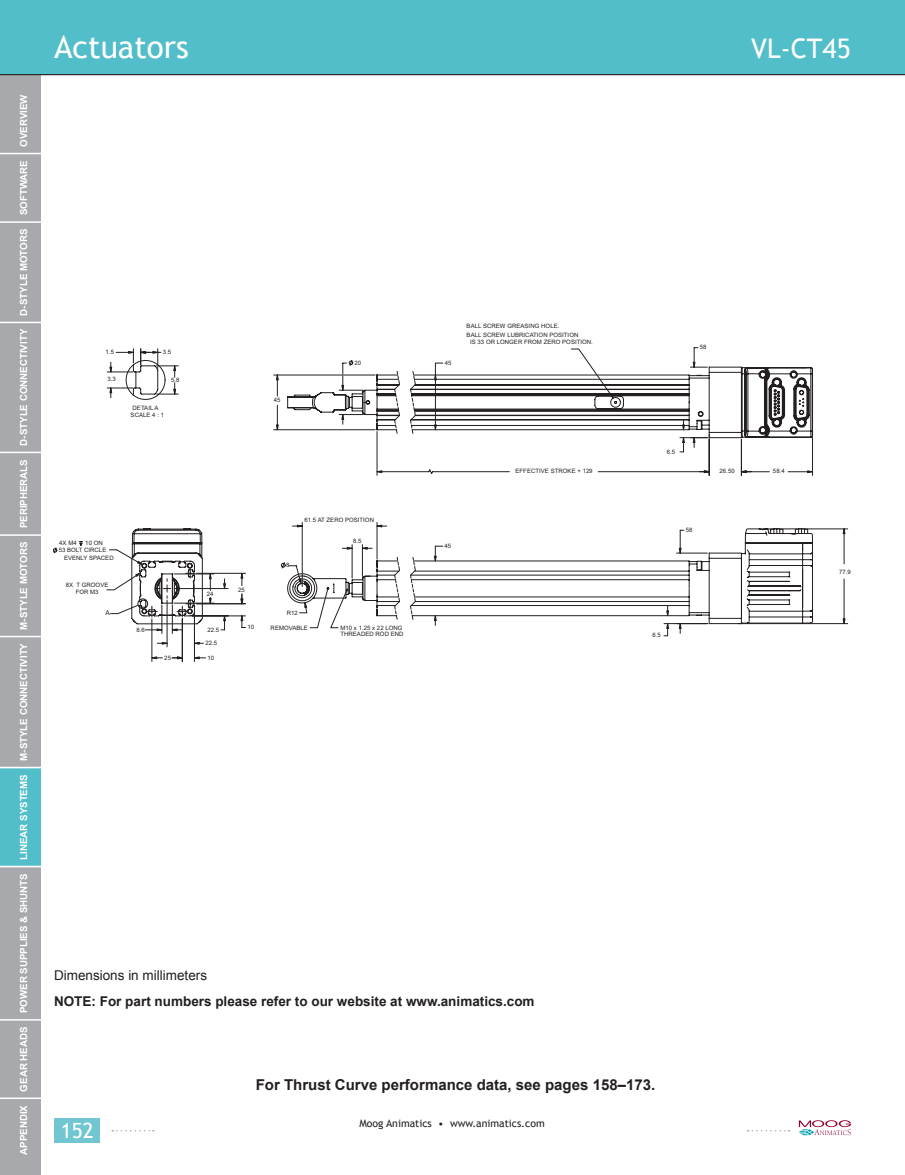
<style>
.page{position:relative;width:905px;height:1175px;background:#fff}
.page>*{position:absolute;margin:0;border:0;box-sizing:border-box;transform-origin:0 0}
.Page_Head{font:31.5px "Trebuchet MS";color:#fff}
.Page_SubHead{font:27px "Trebuchet MS";color:#fff}
.t1{font:21px "Trebuchet MS";color:#fff}
.t2{font:700 15px "Arial";color:#231f20}
.Page_Head-2{font:700 13.5px "Arial";color:#231f20}
.Page_Head-3{font:13.5px "Arial";color:#231f20}
.t3{font:10.5px "Trebuchet MS";color:#231f20}
.t4{font:700 9.75px "Arial";color:#fff}
.t5{font:6.6px "Arial";color:#231f20}
.t6{font:6px/8.2px "Arial";letter-spacing:.005em;color:#231f20;text-align:center}
</style>
<div class="page">
<div style="left:54px;top:1118px;width:46px;height:24px;background:#71c7d1"></div>
<svg style="left:112px;top:1130px;width:42px;height:1px"></svg>
<svg style="left:747px;top:1130px;width:42px;height:1px"></svg>
<svg style="left:798px;top:1120px;width:52px;height:15px"></svg>
<div style="left:0;top:58px;width:40px;height:1116px;background:#a8a9ad"></div>
<div style="left:0;top:0;width:904px;height:75px;background:#52bec9"></div>
<hr style="left:0;top:153px;width:42px;height:1px;background:#fff">
<hr style="left:0;top:221px;width:42px;height:2px;background:#fff">
<hr style="left:0;top:322px;width:49px;height:1px;background:#fff">
<hr style="left:0;top:451px;width:51px;height:2px;background:#fff">
<hr style="left:0;top:534px;width:50px;height:2px;background:#fff">
<hr style="left:0;top:636px;width:54px;height:1px;background:#fff">
<hr style="left:0;top:1019px;width:51px;height:1px;background:#fff">
<hr style="left:0;top:1097px;width:48px;height:2px;background:#fff">
<div style="left:0;top:767px;width:40px;height:99px;background:#52bec9"></div>
<hr style="left:0;top:865px;width:53px;height:2px;background:#fff">
<hr style="left:0;top:767px;width:49px;height:1px;background:#fff">
<svg style="left:178px;top:366px;width:635px;height:258px"></svg>
<hr style="left:274px;top:429px;width:101px;height:1px;background:#231f20">
<hr style="left:274px;top:375px;width:68px;height:1px;background:#231f20">
<svg style="left:276px;top:405px;width:2px;height:25px"></svg>
<svg style="left:276px;top:375px;width:2px;height:21px"></svg>
<svg style="left:339px;top:347px;width:473px;height:129px"></svg>
<hr style="left:676px;top:553px;width:31px;height:1px;background:#231f20">
<hr style="left:664px;top:623px;width:43px;height:1px;background:#231f20">
<hr style="left:738px;top:623px;width:109px;height:1px;background:#231f20">
<hr style="left:763px;top:528px;width:84px;height:1px;background:#231f20">
<hr style="left:843px;top:579px;width:1px;height:44px;background:#231f20">
<hr style="left:843px;top:529px;width:1px;height:35px;background:#231f20">
<svg style="left:434px;top:615px;width:2px;height:10px"></svg>
<svg style="left:679px;top:530px;width:4px;height:23px"></svg>
<svg style="left:679px;top:624px;width:2px;height:9px"></svg>
<svg style="left:664px;top:623px;width:4px;height:13px"></svg>
<svg style="left:666px;top:606px;width:2px;height:9px"></svg>
<svg style="left:434px;top:546px;width:8px;height:15px"></svg>
<hr style="left:194px;top:613px;width:1px;height:48px;background:#231f20">
<hr style="left:182px;top:619px;width:1px;height:42px;background:#231f20">
<hr style="left:152px;top:619px;width:1px;height:42px;background:#231f20">
<svg style="left:195px;top:657px;width:10px;height:2px"></svg>
<svg style="left:172px;top:657px;width:10px;height:2px"></svg>
<svg style="left:152px;top:657px;width:10px;height:2px"></svg>
<svg style="left:53px;top:522px;width:363px;height:125px"></svg>
<svg style="left:107px;top:349px;width:71px;height:51px"></svg>
<h3 class="t4" style="left:17px;top:147px;width:54px;rotate:-90deg">OVERVIEW</h3>
<h3 class="t4" style="left:17px;top:215px;width:57px;rotate:-90deg">SOFTWARE</h3>
<h3 class="t4" style="left:17px;top:315px;width:88px;rotate:-90deg">D-STYLE MOTORS</h3>
<h3 class="t4" style="left:17px;top:445px;width:118px;rotate:-90deg">D-STYLE CONNECTIVITY</h3>
<h3 class="t4" style="left:17px;top:528px;width:71px;rotate:-90deg">PERIPHERALS</h3>
<h3 class="t4" style="left:17px;top:629px;width:89px;rotate:-90deg">M-STYLE MOTORS</h3>
<h3 class="t4" style="left:17px;top:761px;width:119px;rotate:-90deg">M-STYLE CONNECTIVITY</h3>
<h3 class="t4" style="left:17px;top:859px;width:87px;rotate:-90deg">LINEAR SYSTEMS</h3>
<h3 class="t4" style="left:17px;top:1013px;width:141px;rotate:-90deg">POWER SUPPLIES &amp; SHUNTS</h3>
<h3 class="t4" style="left:17px;top:1091px;width:66px;rotate:-90deg">GEAR HEADS</h3>
<h3 class="t4" style="left:17px;top:1154px;width:51px;rotate:-90deg">APPENDIX</h3>
<p class="Page_Head" style="left:54px;top:29px;width:136px">Actuators</p>
<p class="Page_SubHead" style="left:751px;top:32px;width:101px">VL-CT45</p>
<p class="t6" style="left:106px;top:348px;width:10px">1.5</p>
<p class="t6" style="left:163px;top:348px;width:10px">3.5</p>
<p class="t6" style="left:466px;top:322px;width:113px;text-align:left">BALL SCREW GREASING HOLE.<br>BALL SCREW LUBRICATION POSITION</p>
<p class="t6" style="left:470px;top:338px;width:124px">IS 33 OR LONGER FROM ZERO POSITION.</p>
<p class="t6" style="left:699px;top:343px;width:8px">58</p>
<p class="t6" style="left:354px;top:359px;width:8px">20</p>
<p class="t6" style="left:444px;top:359px;width:8px">45</p>
<p class="t6" style="left:107px;top:375px;width:10px">3.3</p>
<p class="t6" style="left:171px;top:375px;width:10px">5.8</p>
<p class="t6" style="left:274px;top:396px;width:8px">45</p>
<p class="t6" style="left:131px;top:404px;width:35px;line-height:7.5px">DETAIL A<br>SCALE 4 : 1</p>
<p class="t6" style="left:666px;top:447px;width:10px">6.5</p>
<p class="t6" style="left:515px;top:467px;width:79px">EFFECTIVE STROKE + 129</p>
<p class="t6" style="left:719px;top:467px;width:17px">26.50</p>
<p class="t6" style="left:773px;top:467px;width:13px">58.4</p>
<p class="t6" style="left:304px;top:515px;width:71px">61.5 AT ZERO POSITION</p>
<p class="t6" style="left:685px;top:526px;width:8px">58</p>
<p class="t6" style="left:85px;top:539px;width:19px">10 ON</p>
<p class="t6" style="left:64px;top:553px;width:51px">EVENLY SPACED</p>
<p class="t6" style="left:59px;top:539px;width:19px">4X M4</p>
<p class="t6" style="left:59px;top:546px;width:49px">53 BOLT CIRCLE</p>
<p class="t6" style="left:353px;top:537px;width:10px">8.5</p>
<p class="t6" style="left:444px;top:541px;width:8px">45</p>
<p class="t6" style="left:286px;top:561px;width:5px">8</p>
<p class="t6" style="left:839px;top:567px;width:13px">77.9</p>
<p class="t6" style="left:66px;top:581px;width:44px;line-height:7.4px">8X T GROOVE<br>FOR M3</p>
<p class="t5" style="left:105px;top:609px;width:6px">A</p>
<p class="t6" style="left:207px;top:589px;width:8px">24</p>
<p class="t6" style="left:238px;top:586px;width:8px">25</p>
<p class="t6" style="left:287px;top:608px;width:13px">R12</p>
<p class="t6" style="left:136px;top:625px;width:10px">8.6</p>
<p class="t6" style="left:207px;top:625px;width:13px">22.5</p>
<p class="t6" style="left:247px;top:623px;width:8px">10</p>
<p class="t6" style="left:270px;top:623px;width:39px">REMOVABLE</p>
<p class="t6" style="left:340px;top:623px;width:64px">M10 x 1.25 x 22 LONG</p>
<p class="t6" style="left:340px;top:630px;width:65px">THREADED ROD END</p>
<p class="t6" style="left:652px;top:631px;width:10px">6.5</p>
<p class="t6" style="left:205px;top:639px;width:13px">22.5</p>
<p class="t6" style="left:164px;top:653px;width:8px">25</p>
<p class="t6" style="left:207px;top:653px;width:8px">10</p>
<p class="Page_Head-3" style="left:54px;top:966px;width:155px">Dimensions in millimeters</p>
<p class="Page_Head-2" style="left:54px;top:992px;width:482px">NOTE: For part numbers please refer to our website at www.animatics.com</p>
<h3 class="t1" style="left:61px;top:1118px;width:35px">152</h3>
<p class="t2" style="left:256px;top:1075px;width:401px">For Thrust Curve performance data, see pages 158–173.</p>
<h3 class="t3" style="left:359px;top:1116px;width:187px">Moog Animatics • www.animatics.com</h3>
</div>
